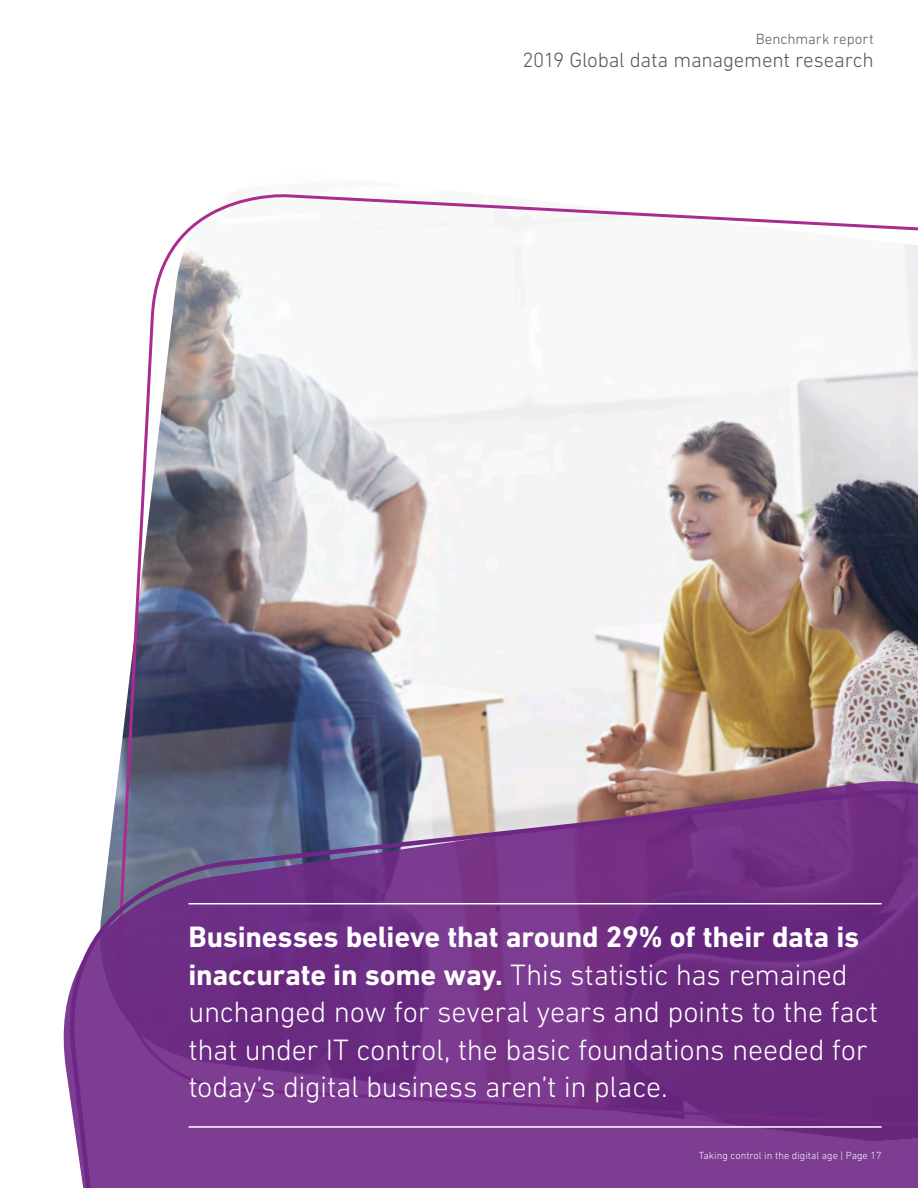
<style>
.page{position:relative;width:918px;height:1188px;background:#fff}
.page>*{position:absolute;margin:0;border:0;box-sizing:border-box;transform-origin:0 0}
.Body_text_10_14{font:300 30px/37.5px "DIN Next LT Pro";letter-spacing:-.01em;color:#fff}
.t1{font:300 21px "DIN Next LT Pro";letter-spacing:-.01em;color:#57585a}
.t2{font:300 15px "DIN Next LT Pro";color:#57585a}
.Annotation_7_9{font:300 10.5px "DIN Next LT Pro";color:#fff}
.s1{font-weight:700}
</style>
<div class="page">
<img style="left:120px;top:194px;width:798px;height:565px">
<img style="left:118px;top:759px;width:800px;height:15px">
<svg style="left:63px;top:774px;width:855px;height:414px;background:#7a438d"></svg>
<hr style="left:189px;top:903px;width:693px;height:1px;background:#fff">
<hr style="left:189px;top:1126px;width:693px;height:2px;background:#fff">
<p class="t2" style="left:756px;top:30px;width:120px">Benchmark report</p>
<p class="t1" style="left:522px;top:48px;width:353px">2019 Global data management research</p>
<p class="Body_text_10_14" style="left:189px;top:918px;width:691px"><span class="s1">Businesses believe that around 29% of their data is inaccurate in some way.</span> This statistic has remained unchanged now for several years and points to the fact that under IT control, the basic foundations needed for today’s digital business aren’t in place.</p>
<p class="Annotation_7_9" style="left:699px;top:1149px;width:184px">Taking control in the digital age | Page 17</p>
</div>
